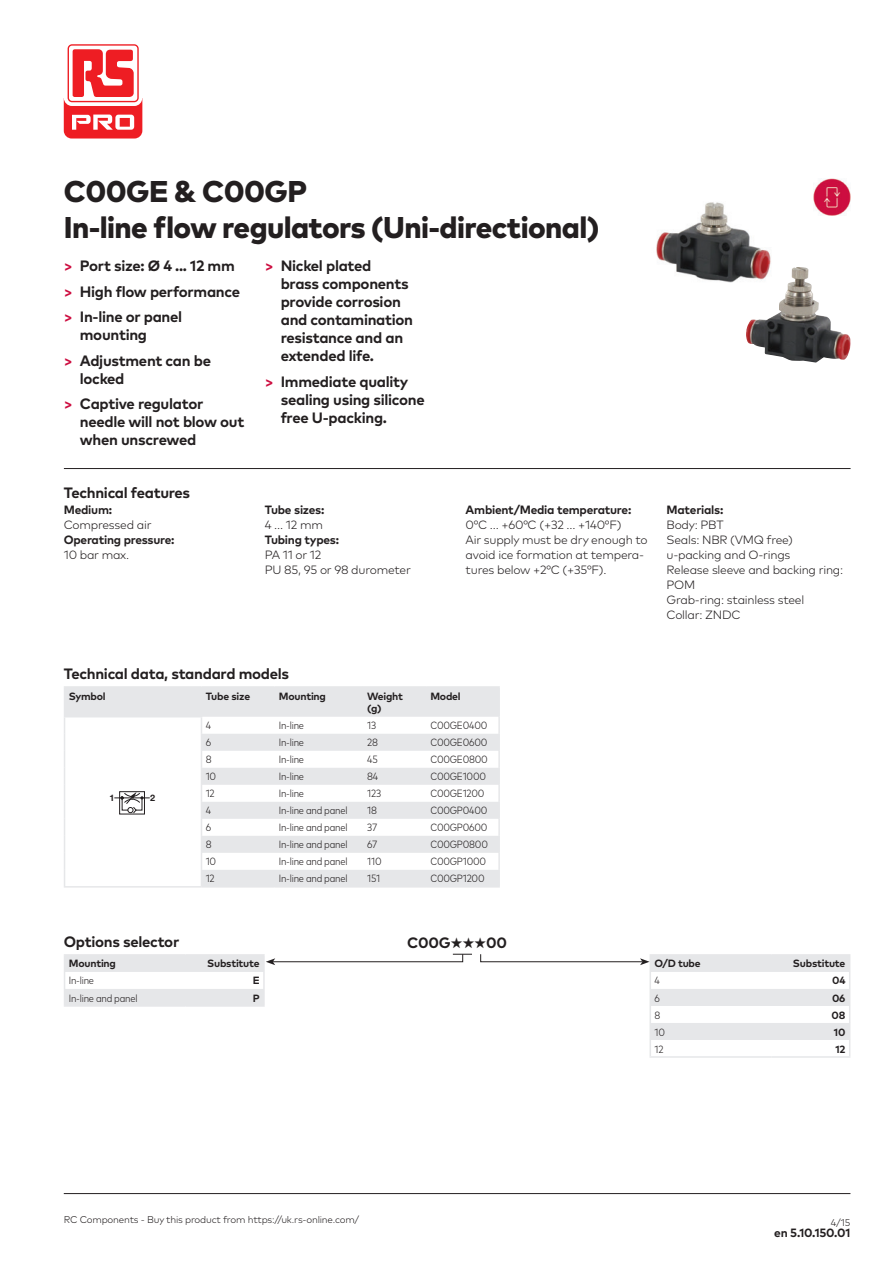
<style>
.page{position:relative;width:893px;height:1263px;background:#fff}
.page>*{position:absolute;margin:0;border:0;box-sizing:border-box;transform-origin:0 0}
.t1{font:800 30px/36px "Mark Pro";letter-spacing:-.02em;color:#231f20}
.t2{font:700 15px/18px "Mark Pro";letter-spacing:-.02em;color:#231f20}
.t3{font:300 12px/15px "Mark Pro";letter-spacing:-.02em;color:#231f20}
.t4{font:700 12px "Mark Pro";letter-spacing:-.02em;color:#231f20}
.t5{font:300 condensed 10.5px "Mark Pro";letter-spacing:-.02em;color:#231f20}
.t6{font:700 10.5px/12px "Mark Pro";letter-spacing:-.02em;color:#231f20}
.t7{font:300 9.75px "Mark Pro";letter-spacing:-.02em;color:#231f20}
.t8{font:700 9px "Helvetica Neue LTW1 G";color:#231f20}
.s1{color:#cd0d40}
.s2{font-family:"Norgren"}
</style>
<div class="page">
<hr style="left:64px;top:1193px;width:786px;height:1px;background:#231f20">
<svg style="left:64px;top:44px;width:78px;height:95px"></svg>
<img style="left:814px;top:179px;width:36px;height:36px">
<hr style="left:64px;top:1005px;width:121px;height:2px;background:#e6e7e9">
<hr style="left:185px;top:1005px;width:80px;height:2px;background:#e6e7e9">
<hr style="left:649px;top:1056px;width:122px;height:2px;background:#e6e7e9">
<hr style="left:771px;top:1056px;width:79px;height:2px;background:#e6e7e9">
<img style="left:746px;top:267px;width:97px;height:95px">
<svg style="left:64px;top:953px;width:408px;height:52px"></svg>
<svg style="left:480px;top:954px;width:370px;height:102px"></svg>
<svg style="left:65px;top:688px;width:433px;height:198px"></svg>
<svg style="left:498px;top:717px;width:2px;height:169px"></svg>
<hr style="left:201px;top:886px;width:74px;height:1px;background:#e6e7e9">
<hr style="left:363px;top:886px;width:63px;height:1px;background:#e6e7e9">
<hr style="left:426px;top:886px;width:74px;height:1px;background:#e6e7e9">
<svg style="left:201px;top:717px;width:1px;height:169px"></svg>
<hr style="left:64px;top:886px;width:137px;height:1px;background:#e6e7e9">
<hr style="left:64px;top:686px;width:137px;height:2px;background:#e6e7e9">
<hr style="left:201px;top:686px;width:74px;height:2px;background:#e6e7e9">
<hr style="left:275px;top:686px;width:88px;height:2px;background:#e6e7e9">
<hr style="left:363px;top:686px;width:63px;height:2px;background:#e6e7e9">
<hr style="left:426px;top:686px;width:74px;height:2px;background:#e6e7e9">
<hr style="left:498px;top:688px;width:2px;height:29px;background:#e6e7e9">
<hr style="left:275px;top:886px;width:88px;height:1px;background:#e6e7e9">
<hr style="left:64px;top:716px;width:138px;height:1px;background:#e6e7e9">
<svg style="left:64px;top:688px;width:1px;height:198px"></svg>
<div style="left:119px;top:791px;width:26px;height:23px;border:1px solid #231f20"></div>
<hr style="left:115px;top:797px;width:34px;height:1px;background:#231f20">
<svg style="left:121px;top:792px;width:23px;height:22px"></svg>
<img style="left:656px;top:202px;width:117px;height:83px">
<hr style="left:64px;top:468px;width:787px;height:1px;background:#231f20">
<h1 class="t1" style="left:64px;top:171px;width:537px">C00GE &amp; C00GP<br>In-line flow regulators (Uni-directional)</h1>
<p class="t2" style="left:64px;top:252px;width:178px;line-height:25.5px"><span class="s1">&gt;</span> Port size: Ø 4 ... 12 mm <span class="s1">&gt;</span> High flow performance <span class="s1">&gt;</span> In-line or panel</p>
<p class="t2" style="left:64px;top:321px;width:149px;line-height:25.5px;text-indent:16px">mounting<br><span class="s1">&gt;</span> Adjustment can be</p>
<p class="t2" style="left:64px;top:364px;width:141px;line-height:25.5px;text-indent:16px">locked<br><span class="s1">&gt;</span> Captive regulator</p>
<p class="t2" style="left:80px;top:411px;width:166px">needle will not blow out when unscrewed</p>
<p class="t2" style="left:281px;top:256px;width:134px;text-indent:-16px"><span class="s1">&gt;</span> Nickel plated brass components provide corrosion and contamination resistance and an extended life.</p>
<p class="t2" style="left:281px;top:371px;width:146px;text-indent:-16px"><span class="s1">&gt;</span> Immediate quality sealing using silicone free U-packing.</p>
<p class="t2" style="left:64px;top:482px;width:128px">Technical features</p>
<p class="t4" style="left:64px;top:501px;width:50px">Medium:</p>
<p class="t3" style="left:64px;top:517px;width:89px">Compressed air</p>
<p class="t4" style="left:64px;top:531px;width:112px">Operating pressure:</p>
<p class="t3" style="left:64px;top:547px;width:67px">10 bar max.</p>
<p class="t4" style="left:265px;top:501px;width:61px">Tube sizes:</p>
<p class="t3" style="left:265px;top:517px;width:60px">4 ... 12 mm</p>
<p class="t4" style="left:265px;top:531px;width:76px">Tubing types:</p>
<p class="t3" style="left:265px;top:547px;width:148px">PA 11 or 12<br>PU 85, 95 or 98 durometer</p>
<p class="t4" style="left:466px;top:501px;width:167px">Ambient/Media temperature:</p>
<p class="t3" style="left:466px;top:517px;width:184px">0°C ... +60°C (+32 ... +140°F)<br>Air supply must be dry enough to avoid ice formation at tempera&shy;tures below +2°C (+35°F).</p>
<p class="t2" style="left:64px;top:663px;width:227px">Technical data, standard models</p>
<p class="t6" style="left:69px;top:689px;width:38px">Symbol</p>
<p class="t6" style="left:206px;top:689px;width:46px">Tube size</p>
<p class="t6" style="left:279px;top:689px;width:49px">Mounting</p>
<p class="t6" style="left:367px;top:689px;width:37px">Weight (g)</p>
<p class="t6" style="left:430px;top:689px;width:32px">Model</p>
<p class="t8" style="left:109px;top:792px;width:7px">1</p>
<p class="t8" style="left:150px;top:792px;width:7px">2</p>
<p class="t5" style="left:206px;top:718px;width:7px">4</p>
<p class="t5" style="left:279px;top:718px;width:27px">In-line</p>
<p class="t5" style="left:367px;top:718px;width:11px">13</p>
<p class="t5" style="left:430px;top:718px;width:59px">C00GE0400</p>
<p class="t5" style="left:206px;top:735px;width:7px">6</p>
<p class="t5" style="left:279px;top:735px;width:27px">In-line</p>
<p class="t5" style="left:367px;top:735px;width:12px">28</p>
<p class="t5" style="left:430px;top:735px;width:59px">C00GE0600</p>
<p class="t5" style="left:206px;top:752px;width:7px">8</p>
<p class="t5" style="left:279px;top:752px;width:27px">In-line</p>
<p class="t5" style="left:367px;top:752px;width:12px">45</p>
<p class="t5" style="left:430px;top:752px;width:59px">C00GE0800</p>
<p class="t5" style="left:206px;top:769px;width:12px">10</p>
<p class="t5" style="left:279px;top:769px;width:27px">In-line</p>
<p class="t5" style="left:367px;top:769px;width:13px">84</p>
<p class="t5" style="left:430px;top:769px;width:57px">C00GE1000</p>
<p class="t5" style="left:206px;top:786px;width:11px">12</p>
<p class="t5" style="left:279px;top:786px;width:27px">In-line</p>
<p class="t5" style="left:367px;top:786px;width:15px">123</p>
<p class="t5" style="left:430px;top:786px;width:56px">C00GE1200</p>
<p class="t5" style="left:206px;top:803px;width:7px">4</p>
<p class="t5" style="left:279px;top:803px;width:70px">In-line and panel</p>
<p class="t5" style="left:367px;top:803px;width:11px">18</p>
<p class="t5" style="left:430px;top:803px;width:59px">C00GP0400</p>
<p class="t5" style="left:206px;top:820px;width:7px">6</p>
<p class="t5" style="left:279px;top:820px;width:70px">In-line and panel</p>
<p class="t5" style="left:367px;top:820px;width:12px">37</p>
<p class="t5" style="left:430px;top:820px;width:59px">C00GP0600</p>
<p class="t5" style="left:206px;top:837px;width:7px">8</p>
<p class="t5" style="left:279px;top:837px;width:70px">In-line and panel</p>
<p class="t5" style="left:367px;top:837px;width:12px">67</p>
<p class="t5" style="left:430px;top:837px;width:59px">C00GP0800</p>
<p class="t5" style="left:206px;top:854px;width:12px">10</p>
<p class="t5" style="left:279px;top:854px;width:70px">In-line and panel</p>
<p class="t5" style="left:367px;top:854px;width:16px">110</p>
<p class="t5" style="left:430px;top:854px;width:57px">C00GP1000</p>
<p class="t5" style="left:206px;top:871px;width:11px">12</p>
<p class="t5" style="left:279px;top:871px;width:70px">In-line and panel</p>
<p class="t5" style="left:367px;top:871px;width:15px">151</p>
<p class="t5" style="left:430px;top:871px;width:56px">C00GP1200</p>
<p class="t4" style="left:666px;top:501px;width:58px">Materials:</p>
<p class="t3" style="left:666px;top:517px;width:178px">Body: PBT<br>Seals: NBR (VMQ free) u-packing and O-rings<br>Release sleeve and backing ring:<br>POM<br>Grab-ring: stainless steel<br>Collar: ZNDC</p>
<p class="t2" style="left:64px;top:931px;width:117px">Options selector</p>
<p class="t2" style="left:407px;top:932px;width:102px">C00G<span class="s2">˙˙˙</span>00</p>
<p class="t6" style="left:69px;top:957px;width:49px">Mounting</p>
<p class="t6" style="left:207px;top:957px;width:54px">Substitute</p>
<p class="t5" style="left:69px;top:973px;width:27px">In-line</p>
<p class="t6" style="left:253px;top:974px;width:8px">E</p>
<p class="t5" style="left:69px;top:990px;width:70px">In-line and panel</p>
<p class="t6" style="left:253px;top:991px;width:8px">P</p>
<p class="t7" style="left:64px;top:1212px;width:297px">RC Components - Buy this product from https://uk.rs-online.com/</p>
<p class="t6" style="left:654px;top:957px;width:48px">O/D tube</p>
<p class="t6" style="left:793px;top:957px;width:54px">Substitute</p>
<p class="t5" style="left:654px;top:973px;width:7px">4</p>
<p class="t6" style="left:832px;top:974px;width:15px">04</p>
<p class="t5" style="left:654px;top:990px;width:7px">6</p>
<p class="t6" style="left:832px;top:991px;width:15px">06</p>
<p class="t5" style="left:654px;top:1007px;width:7px">8</p>
<p class="t6" style="left:832px;top:1008px;width:15px">08</p>
<p class="t5" style="left:654px;top:1024px;width:12px">10</p>
<p class="t6" style="left:834px;top:1025px;width:13px">10</p>
<p class="t5" style="left:654px;top:1041px;width:11px">12</p>
<p class="t6" style="left:835px;top:1042px;width:12px">12</p>
<p class="t7" style="left:831px;top:1215px;width:21px">4/15</p>
<p class="t4" style="left:774px;top:1224px;width:78px">en 5.10.150.01</p>
</div>
